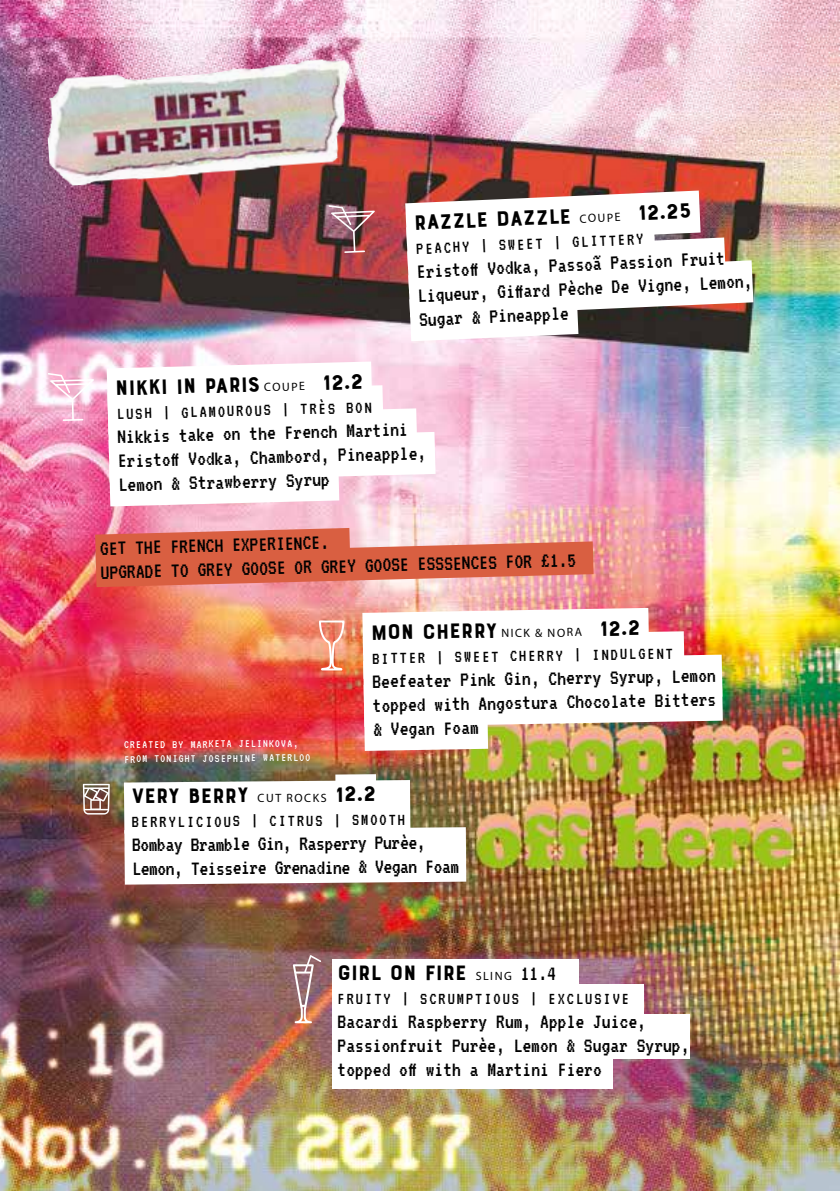
<style>
.page{position:relative;width:840px;height:1191px;background:#fff}
.page>*{position:absolute;margin:0;border:0;box-sizing:border-box;transform-origin:0 0}
.t1{font:22px/24.2px "VT323";color:#000}
.t2{font:22px "Bourton Base";color:#000}
.t3{font:18px "VT323";letter-spacing:.11em;color:#000}
.t4{font:12px/14.4px "VT323";color:#fff}
.t5{font:12px "Myriad Pro";color:#000}
.s1{font-family:"Myriad Pro";font-size:12px}
.s2{font-family:"VT323"}
</style>
<div class="page">
<img style="left:0;top:0;width:839px;height:1191px">
<img style="left:743px;top:237px;width:52px;height:103px">
<img style="left:743px;top:657px;width:21px;height:91px">
<svg style="left:124px;top:780px;width:342px;height:104px"></svg>
<div style="left:335px;top:774px;width:41px;height:42px;background:#fff"></div>
<div style="left:332px;top:959px;width:246px;height:70px;background:#fff"></div>
<div style="left:332px;top:984px;width:311px;height:70px;background:#fff"></div>
<div style="left:331px;top:1014px;width:358px;height:45px;background:#fff"></div>
<div style="left:332px;top:1044px;width:280px;height:44px;background:#fff"></div>
<svg style="left:83px;top:784px;width:27px;height:30px"></svg>
<svg style="left:292px;top:955px;width:29px;height:68px;background:#af8583"></svg>
<img style="left:48px;top:168px;width:695px;height:604px">
<img style="left:3px;top:0;width:394px;height:320px">
<p class="t2" style="left:413px;top:208px;width:279px;rotate:-2deg">RAZZLE DAZZLE <span class="s1">COUPE</span> 12.25</p>
<p class="t3" style="left:415px;top:236px;width:229px;rotate:-3deg">PEACHY | SWEET | GLITTERY</p>
<p class="t1" style="left:416px;top:256px;width:336px;rotate:-2deg">Eristoff Vodka, Passoã Passion Fruit<br>Liqueur, Giffard Pèche De Vigne, Lemon,<br>Sugar &amp; Pineapple</p>
<p class="t2" style="left:115px;top:374px;width:146px;rotate:-1deg">NIKKI IN PARIS</p>
<p class="t5" style="left:263px;top:380px;width:42px;rotate:-2deg">COUPE</p>
<p class="t2" style="left:322px;top:369px;width:42px;rotate:-1deg">12.2</p>
<p class="t3" style="left:116px;top:401px;width:256px;rotate:-2deg">LUSH | GLAMOUROUS | TRÈS BON</p>
<p class="t1" style="left:117px;top:421px;width:310px;rotate:-1deg">Nikkis take on the French Martini<br>Eristoff Vodka, Chambord, Pineapple,<br>Lemon &amp; Strawberry Syrup</p>
<p class="t1" style="left:100px;top:533px;width:477px;line-height:23px;rotate:-1deg">GET THE FRENCH EXPERIENCE.<br>UPGRADE TO GREY GOOSE OR GREY GOOSE ESSSENCES FOR £1.5</p>
<p class="t2" style="left:370px;top:619px;width:271px;rotate:-1deg">MON CHERRY <span class="s1">NICK &amp; NORA</span> 12.2</p>
<p class="t3" style="left:372px;top:645px;width:302px;rotate:-1deg">BITTER | SWEET CHERRY | INDULGENT</p>
<p class="t1" style="left:372px;top:667px;width:345px;text-align:justify;rotate:-1deg">Beefeater Pink Gin, Cherry Syrup, Lemon topped with Angostura Chocolate Bitters &amp; Vegan Foam</p>
<p class="t4" style="left:124px;top:737px;width:187px;rotate:-1deg">CREATED BY MARKETA JELINKOVA,<br>FROM TONIGHT JOSEPHINE WATERLOO</p>
<p class="t2" style="left:131px;top:783px;width:246px;rotate:-1deg">VERY BERRY <span class="s1">CUT ROCKS</span> 12.2</p>
<p class="t3" style="left:132px;top:807px;width:275px">BERRYLICIOUS | CITRUS | SMOOTH</p>
<p class="t1" style="left:132px;top:831px;width:328px;rotate:-1deg">Bombay Bramble Gin, Rasperry Purèe,<br>Lemon, Teisseire Grenadine &amp; Vegan Foam</p>
<p class="t2" style="left:337px;top:958px;width:220px">GIRL ON FIRE <span class="s1">SLING</span> <span class="s2">11.4</span></p>
<p class="t3" style="left:337px;top:985px;width:293px">FRUITY | SCRUMPTIOUS | EXCLUSIVE</p>
<p class="t1" style="left:337px;top:1006px;width:353px">Bacardi Raspberry Rum, Apple Juice,<br>Passionfruit Purèe, Lemon &amp; Sugar Syrup, topped off with a Martini Fiero</p>
</div>
